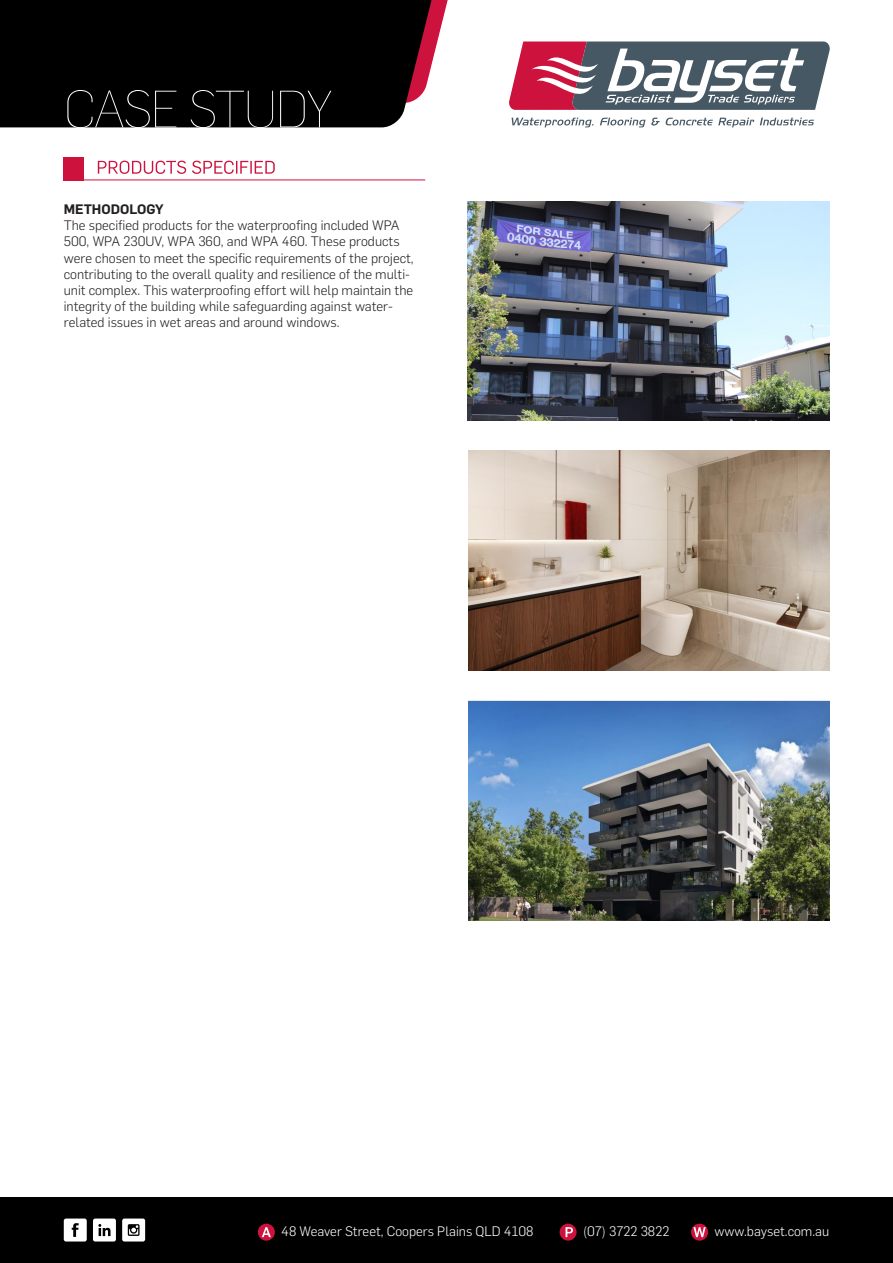
<style>
.page{position:relative;width:893px;height:1263px;background:#fff}
.page>*{position:absolute;margin:0;border:0;box-sizing:border-box;transform-origin:0 0}
.t1{font:100 51.45px "Flama";letter-spacing:-.05em;color:#fff}
.t2{font:300 13.5px/16.2px "Flama";color:#231f20}
.t3{font:300 13.5px "Flama";color:#fff}
.t4{font:600 13.5px "Flama";color:#231f20}
</style>
<div class="page">
<div style="left:1px;top:1px;width:441px;height:126px;background:#000001"></div>
<svg style="left:512px;top:118px;width:81px;height:9px"></svg>
<svg style="left:600px;top:118px;width:45px;height:9px"></svg>
<svg style="left:651px;top:118px;width:9px;height:8px"></svg>
<svg style="left:666px;top:118px;width:88px;height:9px"></svg>
<svg style="left:760px;top:118px;width:54px;height:7px"></svg>
<svg style="left:509px;top:42px;width:321px;height:68px"></svg>
<div style="left:0;top:1197px;width:893px;height:66px;background:#000001"></div>
<div style="left:258px;top:1224px;width:17px;height:17px;background:#cd123d;border-radius:50%"></div>
<svg style="left:262px;top:1227px;width:9px;height:10px"></svg>
<svg style="left:691px;top:1224px;width:17px;height:17px"></svg>
<svg style="left:693px;top:1227px;width:13px;height:10px"></svg>
<div style="left:560px;top:1224px;width:17px;height:17px;background:#cd123d;border-radius:50%"></div>
<svg style="left:565px;top:1227px;width:8px;height:10px"></svg>
<svg style="left:64px;top:1218px;width:23px;height:23px"></svg>
<svg style="left:93px;top:1218px;width:23px;height:23px"></svg>
<svg style="left:122px;top:1218px;width:23px;height:23px"></svg>
<svg style="left:98px;top:161px;width:177px;height:13px"></svg>
<div style="left:64px;top:157px;width:20px;height:23px;background:#cd123d"></div>
<hr style="left:64px;top:180px;width:361px;height:1px;background:#cd123d">
<img style="left:468px;top:201px;width:361px;height:220px">
<img style="left:468px;top:451px;width:362px;height:220px">
<img style="left:468px;top:702px;width:362px;height:218px">
<h1 class="t1" style="left:64px;top:76px;width:271px">CASE STUDY</h1>
<p class="t4" style="left:64px;top:199px;width:101px">METHODOLOGY</p>
<p class="t2" style="left:64px;top:217px;width:351px">The specified products for the waterproofing included WPA 500, WPA 230UV, WPA 360, and WPA 460. These products were chosen to meet the specific requirements of the project, contributing to the overall quality and resilience of the multi&shy;unit complex. This waterproofing effort will help maintain the integrity of the building while safeguarding against water&shy;related issues in wet areas and around windows.</p>
<p class="t3" style="left:281px;top:1222px;width:254px">48 Weaver Street, Coopers Plains QLD 4108</p>
<p class="t3" style="left:583px;top:1222px;width:88px">(07) 3722 3822</p>
<p class="t3" style="left:714px;top:1222px;width:116px">www.bayset.com.au</p>
</div>
